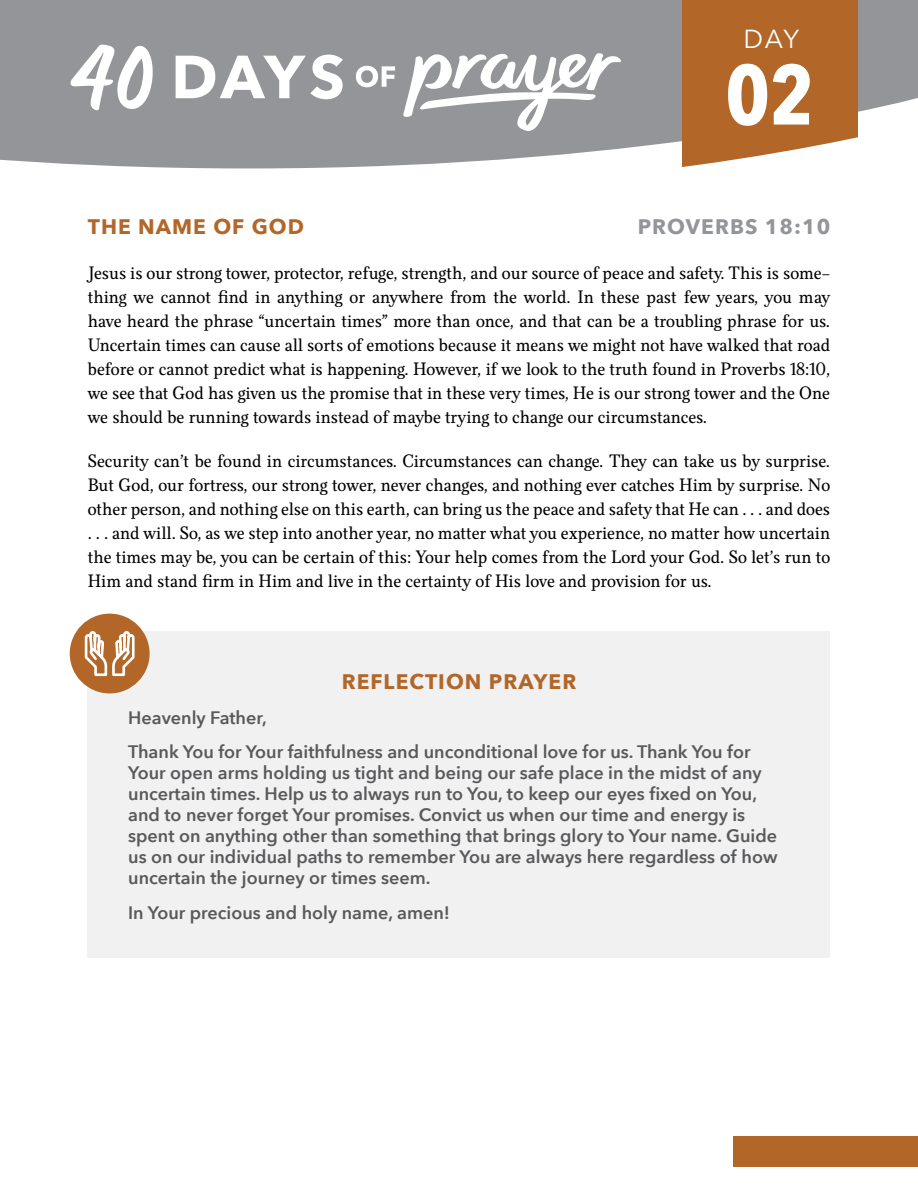
<style>
.page{position:relative;width:918px;height:1188px;background:#fff}
.page>*{position:absolute;margin:0;border:0;box-sizing:border-box;transform-origin:0 0}
.t1{font:700 84.3px "Avenir Next Condensed";color:#fff}
.t2{font:26.1px "Avenir Next";color:#fff}
.t3{font:700 21px "Avenir Next";letter-spacing:.05em;color:#b26729}
.t4{font:700 21px "Avenir Next";letter-spacing:.05em;color:#939598}
.t5{font:18px/24px "Felice";color:#000;text-align:justify}
.t6{font:600 18px/21px "Avenir Next";color:#58595b}
</style>
<div class="page">
<div style="left:733px;top:1136px;width:185px;height:31px;background:#b26729"></div>
<div style="left:88px;top:632px;width:742px;height:326px;background:#f1f1f2"></div>
<svg style="left:0;top:0;width:918px;height:168px;background:#9c9ea0"></svg>
<svg style="left:682px;top:0;width:175px;height:168px;background:#b8733a"></svg>
<svg style="left:176px;top:55px;width:167px;height:44px"></svg>
<svg style="left:356px;top:66px;width:39px;height:21px"></svg>
<svg style="left:403px;top:53px;width:218px;height:79px"></svg>
<svg style="left:70px;top:45px;width:89px;height:65px"></svg>
<div style="left:70px;top:614px;width:80px;height:79px;background:#b26729;border-radius:50%"></div>
<svg style="left:83px;top:613px;width:53px;height:64px"></svg>
<h2 class="t2" style="left:744px;top:22px;width:57px">DAY</h2>
<h1 class="t1" style="left:726px;top:40px;width:90px">02</h1>
<p class="t3" style="left:88px;top:213px;width:218px">THE NAME OF GOD</p>
<p class="t4" style="left:638px;top:213px;width:194px">PROVERBS 18:10</p>
<p class="t5" style="left:88px;top:261px;width:744px">Jesus is our strong tower, protector, refuge, strength, and our source of peace and safety. This is some&shy;thing we cannot find in anything or anywhere from the world. In these past few years, you may have heard the phrase “uncertain times” more than once, and that can be a troubling phrase for us.<br>Uncertain times can cause all sorts of emotions because it means we might not have walked that road before or cannot predict what is happening. However, if we look to the truth found in Proverbs 18:10, we see that God has given us the promise that in these very times, He is our strong tower and the One we should be running towards instead of maybe trying to change our circumstances.</p>
<p class="t5" style="left:88px;top:449px;width:744px">Security can’t be found in circumstances. Circumstances can change. They can take us by surprise.<br>But God, our fortress, our strong tower, never changes, and nothing ever catches Him by surprise. No other person, and nothing else on this earth, can bring us the peace and safety that He can . . . and does . . . and will. So, as we step into another year, no matter what you experience, no matter how uncertain the times may be, you can be certain of this: Your help comes from the Lord your God. So let’s run to Him and stand firm in Him and live in the certainty of His love and provision for us.</p>
<p class="t3" style="left:342px;top:668px;width:236px">REFLECTION PRAYER</p>
<p class="t6" style="left:128px;top:701px;width:624px;line-height:34.5px">Heavenly Father,<br>Thank You for Your faithfulness and unconditional love for us. Thank You for</p>
<p class="t6" style="left:128px;top:763px;width:651px">Your open arms holding us tight and being our safe place in the midst of any uncertain times. Help us to always run to You, to keep our eyes fixed on You, and to never forget Your promises. Convict us when our time and energy is spent on anything other than something that brings glory to Your name. Guide us on our individual paths to remember You are always here regardless of how uncertain the journey or times seem.</p>
<p class="t6" style="left:128px;top:903px;width:323px">In Your precious and holy name, amen!</p>
</div>
